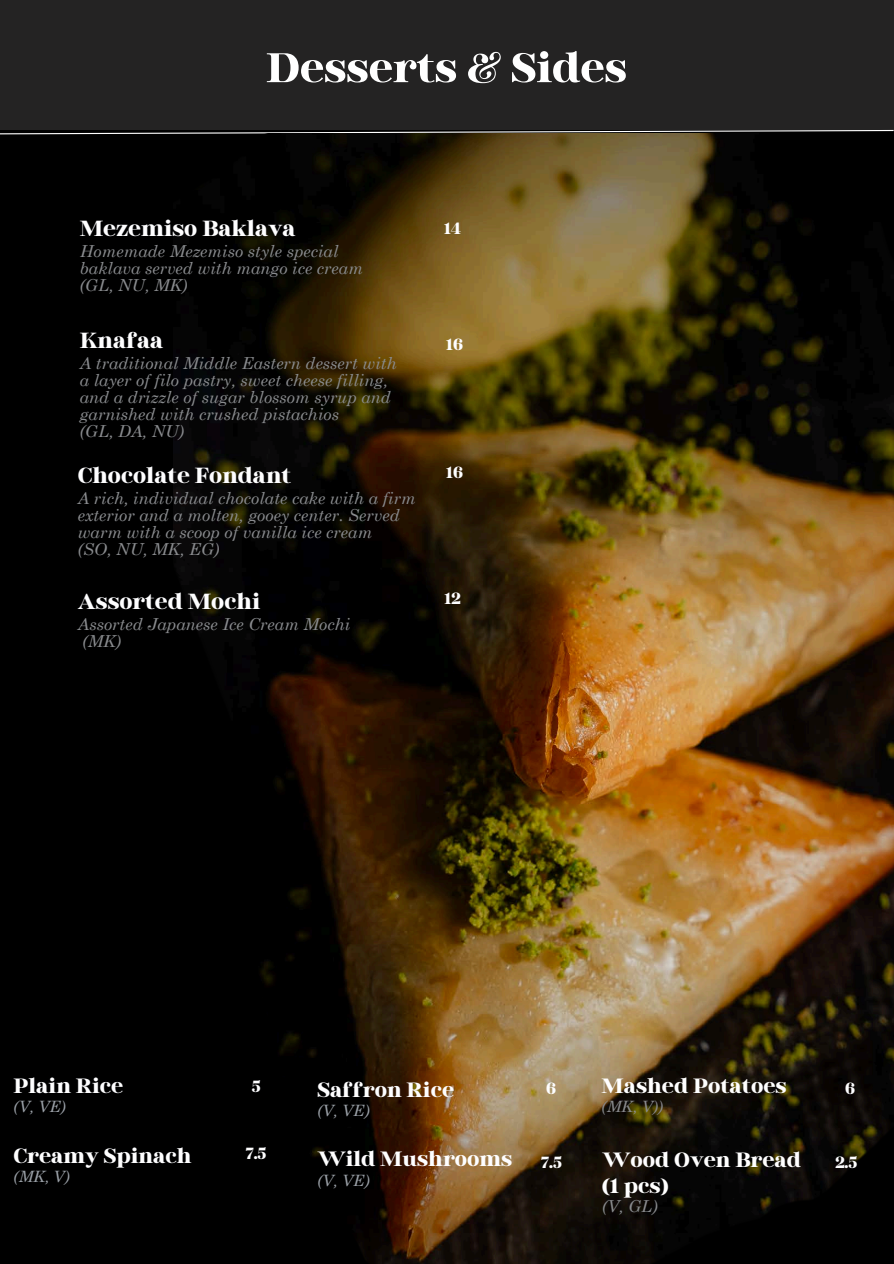
<style>
.page{position:relative;width:894px;height:1264px;background:#fff}
.page>*{position:absolute;margin:0;border:0;box-sizing:border-box;transform-origin:0 0}
.t1{font:700 51px "Binggo Wood Display";color:#fff}
.t2{font:700 27px "Binggo Wood Display";color:#fefeff}
.t3{font:700 25.5px "Binggo Wood Display";color:#fefeff}
.t4{font:700 25.5px "Binggo Wood Display";color:#fff}
.t5{font:700 19.95px "Binggo Wood Display";color:#fefeff}
.t6{font:italic 16.5px/16.8px "Century Schoolbook";color:#898b8e}
.t7{font:italic 15.6px "Century Schoolbook";color:#9ba1a8}
.t8{font:italic 15.6px "Century Schoolbook";color:#898b8e}
</style>
<div class="page">
<div style="left:0;top:0;width:893px;height:1263px;background:#000"></div>
<div style="left:0;top:0;width:893px;height:130px;background:#242323"></div>
<svg style="left:0;top:129px;width:893px;height:6px"></svg>
<img style="left:174px;top:134px;width:719px;height:1129px">
<p class="t1" style="left:266px;top:42px;width:362px">Desserts &amp; Sides</p>
<p class="t2" style="left:80px;top:214px;width:217px">Mezemiso Baklava</p>
<p class="t6" style="left:80px;top:242px;width:285px">Homemade Mezemiso style special baklava served with mango ice cream</p>
<p class="t6" style="left:80px;top:276px;width:109px">(GL, NU, MK)</p>
<p class="t2" style="left:80px;top:327px;width:85px">Knafaa</p>
<p class="t6" style="left:80px;top:355px;width:318px">A traditional Middle Eastern dessert with a layer of filo pastry, sweet cheese filling, and a drizzle of sugar blossom syrup and garnished with crushed pistachios</p>
<h2 class="t6" style="left:80px;top:422px;width:106px">(GL, DA, NU)</h2>
<p class="t2" style="left:78px;top:461px;width:215px">Chocolate Fondant</p>
<h2 class="t6" style="left:78px;top:489px;width:339px">A rich, individual chocolate cake with a firm exterior and a molten, gooey center. Served warm with a scoop of vanilla ice cream</h2>
<h3 class="t6" style="left:78px;top:540px;width:143px">(SO, NU, MK, EG)</h3>
<p class="t2" style="left:78px;top:587px;width:184px">Assorted Mochi</p>
<h3 class="t6" style="left:78px;top:615px;width:274px">Assorted Japanese Ice Cream Mochi</h3>
<h2 class="t6" style="left:82px;top:632px;width:40px">(MK)</h2>
<h2 class="t5" style="left:444px;top:219px;width:19px">14</h2>
<p class="t5" style="left:446px;top:334px;width:18px">16</p>
<p class="t5" style="left:446px;top:462px;width:18px">16</p>
<p class="t5" style="left:444px;top:588px;width:18px">12</p>
<h3 class="t3" style="left:14px;top:1073px;width:111px">Plain Rice</h3>
<p class="t7" style="left:14px;top:1096px;width:54px">(V, VE)</p>
<h3 class="t3" style="left:14px;top:1142px;width:179px">Creamy Spinach</h3>
<p class="t7" style="left:14px;top:1166px;width:58px">(MK, V)</p>
<p class="t5" style="left:251px;top:1075px;width:10px">5</p>
<p class="t5" style="left:246px;top:1143px;width:22px">7.5</p>
<p class="t3" style="left:317px;top:1076px;width:138px">Saffron Rice</p>
<p class="t7" style="left:317px;top:1100px;width:54px">(V, VE)</p>
<p class="t3" style="left:317px;top:1146px;width:196px">Wild Mushrooms</p>
<p class="t7" style="left:317px;top:1170px;width:54px">(V, VE)</p>
<p class="t5" style="left:546px;top:1078px;width:11px">6</p>
<p class="t5" style="left:541px;top:1152px;width:22px">7.5</p>
<p class="t4" style="left:601px;top:1073px;width:186px">Mashed Potatoes</p>
<p class="t8" style="left:601px;top:1096px;width:63px">(MK, V))</p>
<p class="t5" style="left:844px;top:1078px;width:11px">6</p>
<h3 class="t4" style="left:602px;top:1147px;width:200px">Wood Oven Bread</h3>
<p class="t5" style="left:835px;top:1152px;width:23px">2.5</p>
<h3 class="t4" style="left:602px;top:1173px;width:68px">(1 pcs)</h3>
<h3 class="t6" style="left:602px;top:1197px;width:57px">(V, GL)</h3>
</div>
